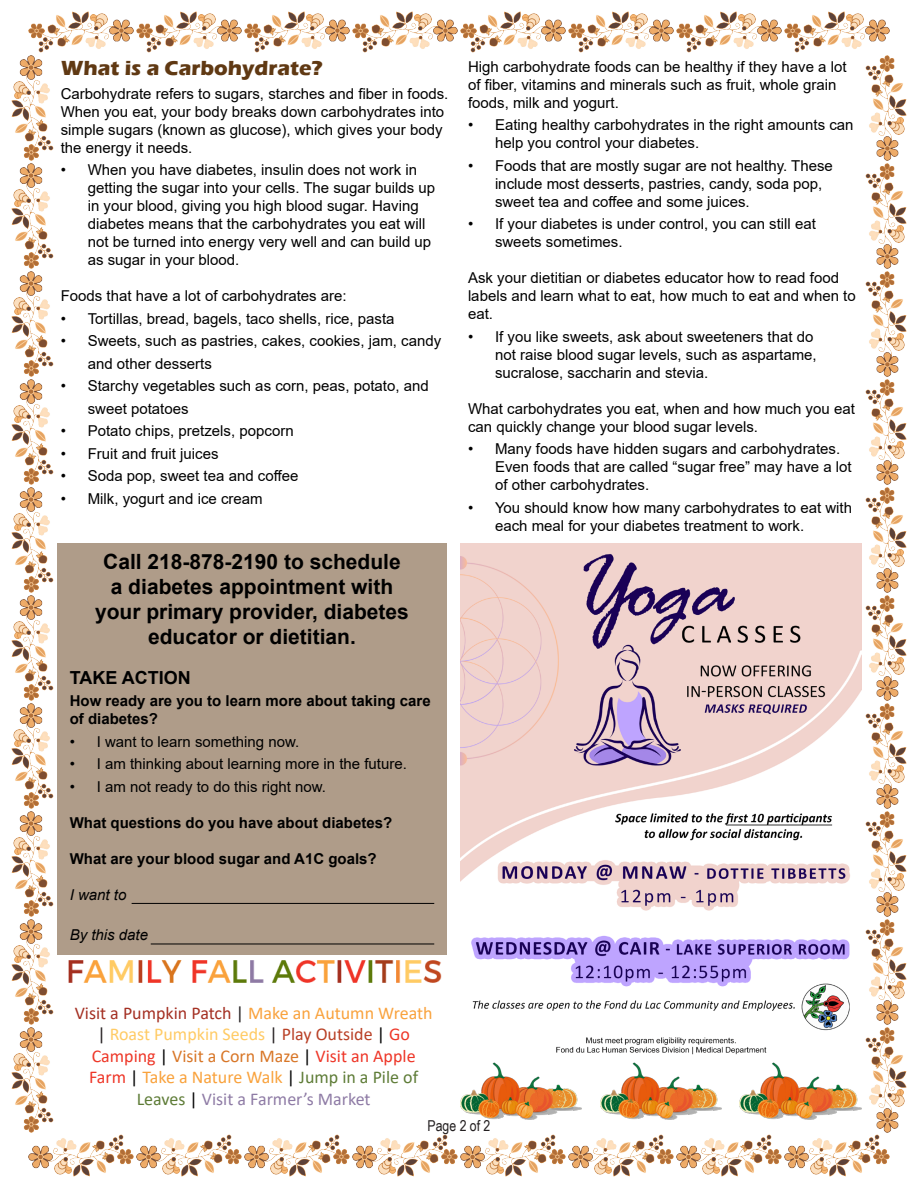
<style>
.page{position:relative;width:918px;height:1188px;background:#fff}
.page>*{position:absolute;margin:0;border:0;box-sizing:border-box;transform-origin:0 0}
.t1{font:700 21px/25.2px "Arial";color:#000;text-align:center}
.t2{font:700 21px "Eras ITC";color:#603913}
.t3{font:18px/21.6px "Calibri";color:#8e7ba5;text-align:center}
.t4{font:700 18px "Arial";color:#000}
.t5{font:15px/18px "Arial";color:#000}
.t6{font:700 15px/18px "Arial";color:#000}
.t7{font:italic 15px "Arial";color:#000}
.t8{font:15px "Arial Narrow";color:#231f20}
.s1{color:#a43023}
.s2{color:#231f20}
.s3{color:#f9a23d}
.s4{color:#ffcb65}
.s5{color:#b94026}
.s6{color:#000}
.s7{color:#ee3728}
.s8{color:#d87627}
.s9{color:#ee3628}
.s10{color:#f9a23c}
.s11{color:#5e7c37}
</style>
<div class="page">
<img style="left:460px;top:543px;width:401px;height:512px">
<div style="left:57px;top:543px;width:390px;height:412px;background:#af9c89"></div>
<hr style="left:132px;top:903px;width:302px;height:1px;background:#000">
<hr style="left:151px;top:944px;width:283px;height:1px;background:#000">
<img style="left:68px;top:960px;width:374px;height:23px">
<img style="left:740px;top:1062px;width:121px;height:58px">
<img style="left:600px;top:1062px;width:122px;height:58px">
<img style="left:460px;top:1062px;width:122px;height:58px">
<img style="left:11px;top:55px;width:43px;height:1078px">
<img style="left:28px;top:11px;width:862px;height:42px">
<img style="left:28px;top:1134px;width:862px;height:43px">
<img style="left:865px;top:55px;width:42px;height:1078px">
<p class="t2" style="left:61px;top:56px;width:263px">What is a Carbohydrate?</p>
<p class="t5" style="left:61px;top:84px;width:389px">Carbohydrate refers to sugars, starches and fiber in foods.<br>When you eat, your body breaks down carbohydrates into simple sugars (known as glucose), which gives your body the energy it needs.</p>
<p class="t5" style="left:88px;top:161px;width:349px;text-indent:-27px">• When you have diabetes, insulin does not work in getting the sugar into your cells. The sugar builds up in your blood, giving you high blood sugar. Having diabetes means that the carbohydrates you eat will not be turned into energy very well and can build up as sugar in your blood.</p>
<p class="t5" style="left:61px;top:287px;width:287px">Foods that have a lot of carbohydrates are:</p>
<p class="t5" style="left:61px;top:309px;width:335px">• Tortillas, bread, bagels, taco shells, rice, pasta</p>
<p class="t5" style="left:88px;top:330px;width:355px;line-height:22.5px;text-indent:-27px">• Sweets, such as pastries, cakes, cookies, jam, candy and other desserts</p>
<p class="t5" style="left:88px;top:375px;width:343px;line-height:22.5px;text-indent:-27px">• Starchy vegetables such as corn, peas, potato, and sweet potatoes</p>
<p class="t5" style="left:61px;top:422px;width:234px">• Potato chips, pretzels, popcorn</p>
<p class="t5" style="left:61px;top:444px;width:159px">• Fruit and fruit juices</p>
<p class="t5" style="left:61px;top:467px;width:239px">• Soda pop, sweet tea and coffee</p>
<p class="t5" style="left:61px;top:489px;width:204px">• Milk, yogurt and ice cream</p>
<p class="t1" style="left:103px;top:549px;width:299px">Call 218-878-2190 to schedule</p>
<p class="t1" style="left:111px;top:574px;width:284px">a diabetes appointment with</p>
<p class="t1" style="left:95px;top:599px;width:315px">your primary provider, diabetes educator or dietitian.</p>
<p class="t4" style="left:70px;top:665px;width:122px">TAKE ACTION</p>
<p class="t6" style="left:70px;top:692px;width:362px">How ready are you to learn more about taking care of diabetes?</p>
<p class="t5" style="left:70px;top:733px;width:231px">• I want to learn something now.</p>
<p class="t5" style="left:70px;top:755px;width:339px">• I am thinking about learning more in the future.</p>
<p class="t5" style="left:70px;top:778px;width:258px">• I am not ready to do this right now.</p>
<p class="t6" style="left:70px;top:814px;width:324px">What questions do you have about diabetes?</p>
<p class="t6" style="left:70px;top:850px;width:308px">What are your blood sugar and A1C goals?</p>
<p class="t7" style="left:70px;top:885px;width:58px">I want to</p>
<p class="t7" style="left:70px;top:926px;width:80px">By this date</p>
<p class="t5" style="left:468px;top:57px;width:380px">High carbohydrate foods can be healthy if they have a lot of fiber, vitamins and minerals such as fruit, whole grain foods, milk and yogurt.</p>
<p class="t5" style="left:495px;top:116px;width:360px;text-indent:-27px">• Eating healthy carbohydrates in the right amounts can help you control your diabetes.</p>
<p class="t5" style="left:495px;top:156px;width:339px;text-indent:-27px">• Foods that are mostly sugar are not healthy. These include most desserts, pastries, candy, soda pop, sweet tea and coffee and some juices.</p>
<p class="t5" style="left:495px;top:215px;width:322px;text-indent:-27px">• If your diabetes is under control, you can still eat sweets sometimes.</p>
<p class="t5" style="left:468px;top:269px;width:389px">Ask your dietitian or diabetes educator how to read food labels and learn what to eat, how much to eat and when to eat.</p>
<p class="t5" style="left:495px;top:327px;width:323px;text-indent:-27px">• If you like sweets, ask about sweeteners that do not raise blood sugar levels, such as aspartame, sucralose, saccharin and stevia.</p>
<p class="t5" style="left:468px;top:399px;width:388px">What carbohydrates you eat, when and how much you eat can quickly change your blood sugar levels.</p>
<p class="t5" style="left:495px;top:440px;width:358px;text-indent:-27px">• Many foods have hidden sugars and carbohydrates.<br>Even foods that are called “sugar free” may have a lot of other carbohydrates.</p>
<p class="t5" style="left:495px;top:498px;width:359px;text-indent:-27px">• You should know how many carbohydrates to eat with each meal for your diabetes treatment to work.</p>
<p class="t3" style="left:75px;top:1001px;width:359px"><span class="s1">Visit a Pumpkin Patch</span> <span class="s2">|</span> <span class="s3">Make an Autumn Wreath </span><span class="s2">|</span> <span class="s4">Roast Pumpkin Seeds</span> <span class="s2">|</span> <span class="s5">Play Outside</span> <span class="s6">|</span> <span class="s7">Go Camping</span> <span class="s6">|</span> <span class="s8">Visit a Corn Maze</span> <span class="s6">|</span> <span class="s9">Visit an Apple Farm</span> <span class="s6">|</span> <span class="s10">Take a Nature Walk</span> <span class="s6">|</span> <span class="s11">Jump in a Pile of Leaves</span> <span class="s6">|</span> Visit a Farmer’s Market</p>
<p class="t8" style="left:428px;top:1115px;width:64px">Page 2 of 2</p>
</div>
